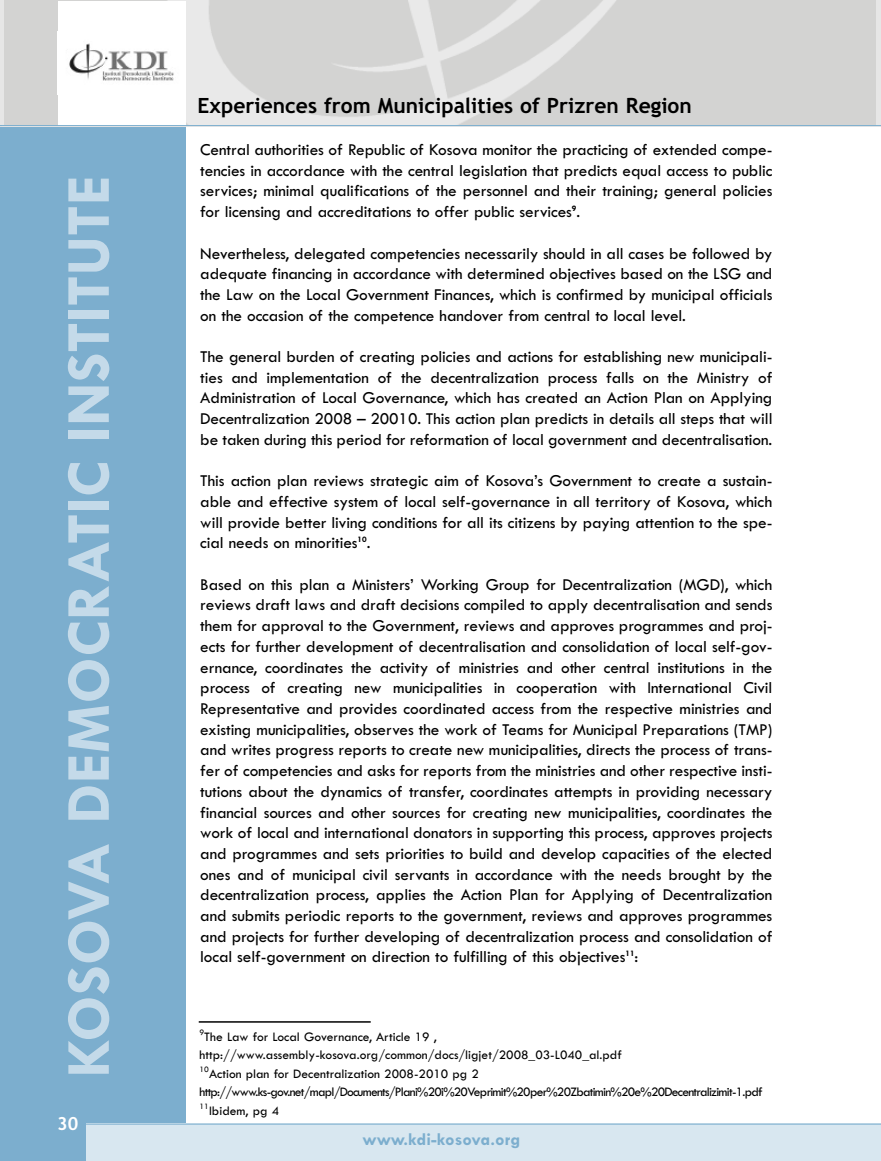
<style>
.page{position:relative;width:881px;height:1161px;background:#fff}
.page>*{position:absolute;margin:0;border:0;box-sizing:border-box;transform-origin:0 0}
.t1{font:700 63px "Tw Cen";color:#c4dae9}
.t2{font:700 21px "Trebuchet MS";color:#000}
.t3{font:700 18px "Tw Cen";color:#7caece}
.t4{font:700 18px "Trebuchet MS";color:#fff}
.t5{font:17.25px/20.7px "Tw Cen";letter-spacing:-.005em;color:#000;text-align:justify}
.t6{font:13.5px/18.5px "Tw Cen";color:#000}
</style>
<div class="page">
<div style="left:0;top:127px;width:186px;height:999px;background:#7caece"></div>
<img style="left:5px;top:0;width:870px;height:125px">
<hr style="left:0;top:0;width:1px;height:126px;background:#ccc">
<div style="left:58px;top:1px;width:127px;height:124px;background:#fff"></div>
<img style="left:69px;top:43px;width:105px;height:38px">
<hr style="left:0;top:125px;width:880px;height:1px;background:#7caece">
<hr style="left:0;top:1089px;width:2px;height:72px;background:#7caece">
<div style="left:2px;top:1124px;width:878px;height:37px;background:#d8e7f0"></div>
<hr style="left:2px;top:1124px;width:878px;height:1px;background:#7caece">
<div style="left:2px;top:1089px;width:84px;height:72px;background:#7caece"></div>
<hr style="left:199px;top:1021px;width:171px;height:1px;background:#000">
<h1 class="t1" style="left:50px;top:1078px;width:904px;rotate:-90deg">KOSOVA DEMOCRATIC INSTITUTE</h1>
<p class="t4" style="left:57px;top:1113px;width:23px">30</p>
<p class="t2" style="left:197px;top:93px;width:495px">Experiences from Municipalities of Prizren Region</p>
<p class="t5" style="left:200px;top:139px;width:573px">Central authorities of Republic of Kosova monitor the practicing of extended compe&shy;tencies in accordance with the central legislation that predicts equal access to public services; minimal qualifications of the personnel and their training; general policies for licensing and accreditations to offer public services<sup>9</sup>.</p>
<p class="t5" style="left:200px;top:242px;width:573px">Nevertheless, delegated competencies necessarily should in all cases be followed by adequate financing in accordance with determined objectives based on the LSG and the Law on the Local Government Finances, which is confirmed by municipal officials on the occasion of the competence handover from central to local level.</p>
<p class="t5" style="left:200px;top:346px;width:573px">The general burden of creating policies and actions for establishing new municipali&shy;ties and implementation of the decentralization process falls on the Ministry of Administration of Local Governance, which has created an Action Plan on Applying Decentralization 2008 – 20010. This action plan predicts in details all steps that will be taken during this period for reformation of local government and decentralisation.</p>
<p class="t5" style="left:200px;top:470px;width:573px">This action plan reviews strategic aim of Kosova’s Government to create a sustain&shy;able and effective system of local self-governance in all territory of Kosova, which will provide better living conditions for all its citizens by paying attention to the spe&shy;cial needs on minorities<sup>10</sup>.</p>
<p class="t5" style="left:200px;top:573px;width:573px">Based on this plan a Ministers’ Working Group for Decentralization (MGD), which reviews draft laws and draft decisions compiled to apply decentralisation and sends them for approval to the Government, reviews and approves programmes and proj&shy;ects for further development of decentralisation and consolidation of local self-gov&shy;ernance, coordinates the activity of ministries and other central institutions in the process of creating new municipalities in cooperation with International Civil Representative and provides coordinated access from the respective ministries and existing municipalities, observes the work of Teams for Municipal Preparations (TMP) and writes progress reports to create new municipalities, directs the process of trans&shy;fer of competencies and asks for reports from the ministries and other respective insti&shy;tutions about the dynamics of transfer, coordinates attempts in providing necessary financial sources and other sources for creating new municipalities, coordinates the work of local and international donators in supporting this process, approves projects and programmes and sets priorities to build and develop capacities of the elected ones and of municipal civil servants in accordance with the needs brought by the decentralization process, applies the Action Plan for Applying of Decentralization and submits periodic reports to the government, reviews and approves programmes and projects for further developing of decentralization process and consolidation of local self-government on direction to fulfilling of this objectives<sup>11</sup>:</p>
<p class="t6" style="left:199px;top:1027px;width:564px"><sup>9</sup>The Law for Local Governance, Article 19 , http://www.assembly-kosova.org/common/docs/ligjet/2008_03-L040_al.pdf<br><sup>10</sup>Action plan for Decentralization 2008-2010 pg 2 http://www.ks-gov.net/mapl/Documents/Plani%20i%20Veprimit%20per%20Zbatimin%20e%20Decentralizimit-1.pdf <sup>11</sup>Ibidem, pg 4</p>
<p class="t3" style="left:362px;top:1128px;width:159px">www.kdi-kosova.org</p>
</div>
